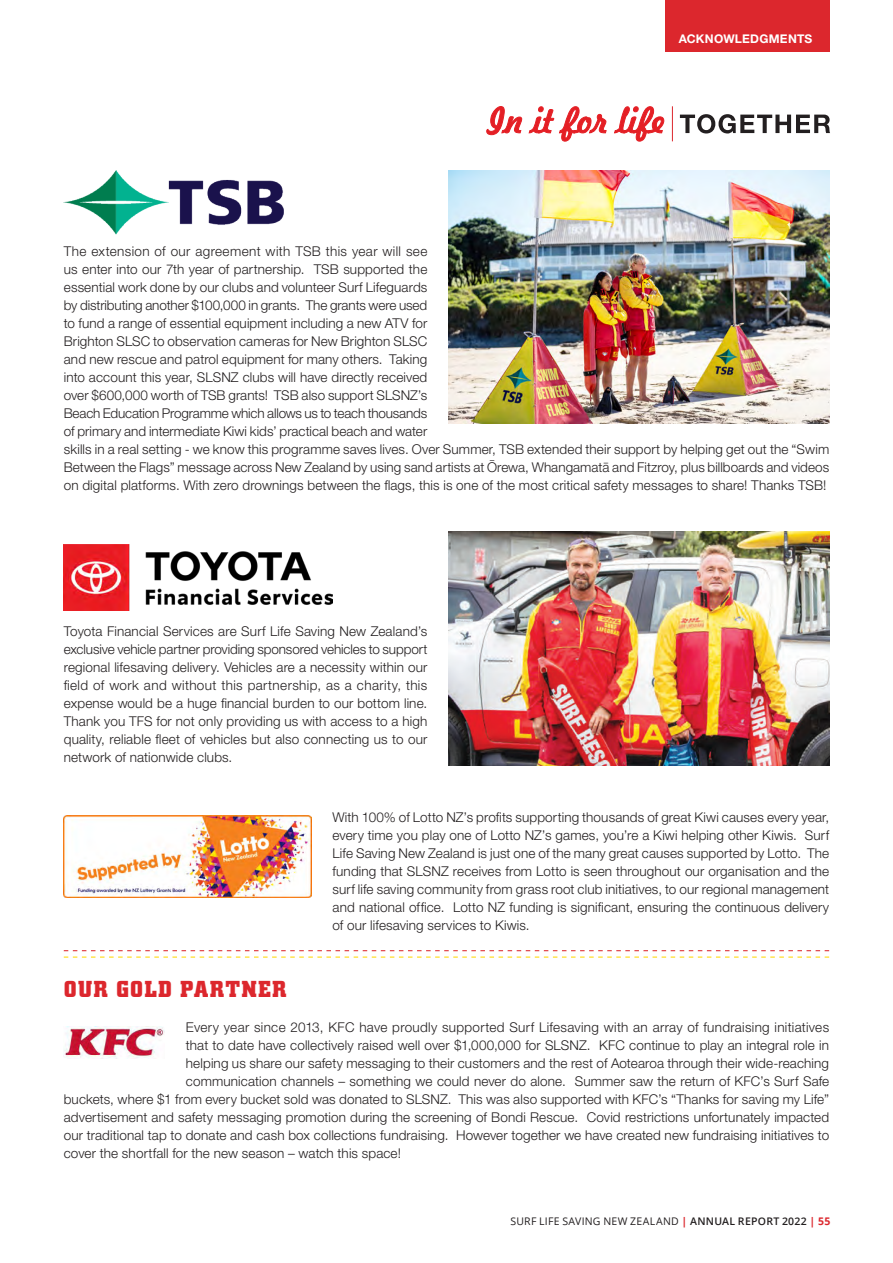
<style>
.page{position:relative;width:893px;height:1263px;background:#fff}
.page>*{position:absolute;margin:0;border:0;box-sizing:border-box;transform-origin:0 0}
.Our_people_text{font:700 24px "Centrum";letter-spacing:.05em;color:#dc272d}
.text{font:300 13.5px/18px "Helvetica Neue LT Pro";letter-spacing:.01em;color:#231f20;text-align:justify}
.t1{font:700 12px "Helvetica Neue LT Pro";letter-spacing:.02em;color:#fff}
.t2{font:10.5px "Open Sans";letter-spacing:.025em;color:#231f20}
.s1{font-weight:700;color:#dc272d}
.s2{font-weight:600}
</style>
<div class="page">
<div style="left:665px;top:0;width:164px;height:52px;background:#dc272d"></div>
<img style="left:64px;top:1026px;width:101px;height:33px">
<svg style="left:680px;top:114px;width:150px;height:19px"></svg>
<svg style="left:486px;top:106px;width:178px;height:36px"></svg>
<hr style="left:672px;top:106px;width:1px;height:35px;background:#dc272d">
<img style="left:449px;top:170px;width:380px;height:254px">
<img style="left:64px;top:170px;width:220px;height:64px">
<img style="left:449px;top:531px;width:380px;height:234px">
<img style="left:64px;top:815px;width:247px;height:83px">
<svg style="left:64px;top:950px;width:765px;height:7px"></svg>
<img style="left:64px;top:544px;width:268px;height:66px">
<p class="t1" style="left:679px;top:32px;width:135px">ACKNOWLEDGMENTS</p>
<p class="text" style="left:64px;top:242px;width:767px;text-align:left">The extension of our agreement with TSB this year will see<br>us enter into our 7th year of partnership. TSB supported the<br>essential work done by our clubs and volunteer Surf Lifeguards<br>by distributing another $100,000 in grants. The grants were used<br>to fund a range of essential equipment including a new ATV for<br>Brighton SLSC to observation cameras for New Brighton SLSC<br>and new rescue and patrol equipment for many others. Taking<br>into account this year, SLSNZ clubs will have directly received<br>over $600,000 worth of TSB grants! TSB also support SLSNZ’s<br>Beach Education Programme which allows us to teach thousands<br>of primary and intermediate Kiwi kids’ practical beach and water<br>skills in a real setting - we know this programme saves lives. Over Summer, TSB extended their support by helping get out the “Swim Between the Flags” message across New Zealand by using sand artists at Ōrewa, Whangamatā and Fitzroy, plus billboards and videos on digital platforms. With zero drownings between the flags, this is one of the most critical safety messages to share! Thanks TSB!</p>
<p class="text" style="left:64px;top:622px;width:365px">Toyota Financial Services are Surf Life Saving New Zealand’s exclusive vehicle partner providing sponsored vehicles to support regional lifesaving delivery. Vehicles are a necessity within our field of work and without this partnership, as a charity, this expense would be a huge financial burden to our bottom line.<br>Thank you TFS for not only providing us with access to a high quality, reliable fleet of vehicles but also connecting us to our network of nationwide clubs.</p>
<p class="text" style="left:332px;top:808px;width:498px">With 100% of Lotto NZ’s profits supporting thousands of great Kiwi causes every year, every time you play one of Lotto NZ’s games, you’re a Kiwi helping other Kiwis. Surf Life Saving New Zealand is just one of the many great causes supported by Lotto. The funding that SLSNZ receives from Lotto is seen throughout our organisation and the surf life saving community from grass root club initiatives, to our regional management and national office. Lotto NZ funding is significant, ensuring the continuous delivery of our lifesaving services to Kiwis.</p>
<p class="Our_people_text" style="left:64px;top:976px;width:224px">OUR GOLD PARTNER</p>
<p class="text" style="left:186px;top:1018px;width:645px">Every year since 2013, KFC have proudly supported Surf Lifesaving with an array of fundraising initiatives</p>
<p class="text" style="left:186px;top:1036px;width:645px">that to date have collectively raised well over $1,000,000 for SLSNZ. KFC continue to play an integral role in</p>
<p class="text" style="left:186px;top:1054px;width:645px">helping us share our safety messaging to their customers and the rest of Aotearoa through their wide-reaching</p>
<p class="text" style="left:186px;top:1072px;width:645px">communication channels – something we could never do alone. Summer saw the return of KFC’s Surf Safe</p>
<p class="text" style="left:64px;top:1090px;width:767px">buckets, where $1 from every bucket sold was donated to SLSNZ. This was also supported with KFC’s “Thanks for saving my Life”</p>
<p class="text" style="left:64px;top:1108px;width:767px">advertisement and safety messaging promotion during the screening of Bondi Rescue. Covid restrictions unfortunately impacted</p>
<p class="text" style="left:64px;top:1126px;width:767px">our traditional tap to donate and cash box collections fundraising. However together we have created new fundraising initiatives to</p>
<p class="text" style="left:64px;top:1144px;width:339px">cover the shortfall for the new season – watch this space!</p>
<p class="t2" style="left:510px;top:1214px;width:321px">SURF LIFE SAVING NEW ZEALAND <span class="s1">|</span> <span class="s2">ANNUAL REPORT 2022</span> <span class="s1">| 55</span></p>
</div>
